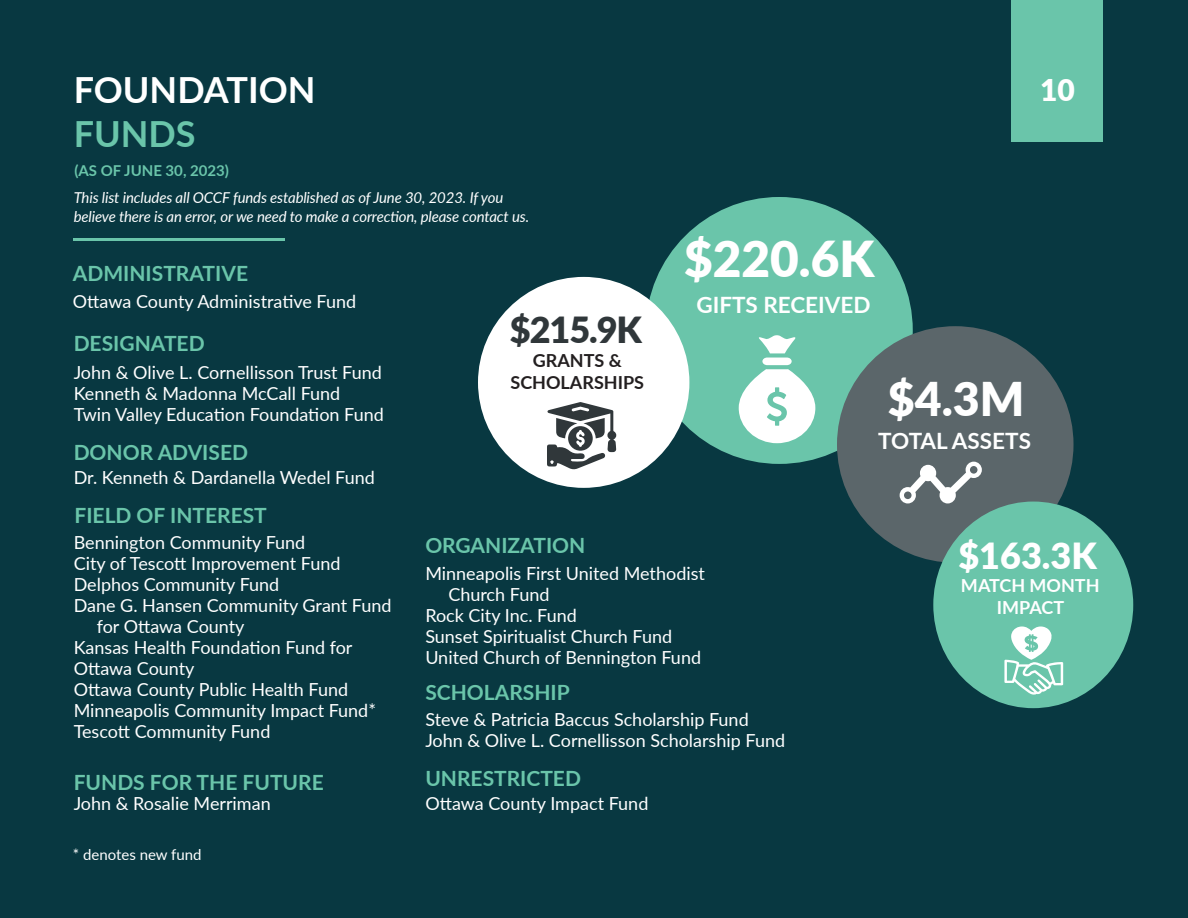
<style>
.page{position:relative;width:1188px;height:918px;background:#083841}
.page>*{position:absolute;margin:0;border:0;box-sizing:border-box;transform-origin:0 0}
.SUPER_BIG_TEXT{font:900 49.5px "Lato";color:#fff}
.SUPER_BIG_TEXT-2{font:900 46.5px "Lato";color:#fff}
.MED_TITLE{font:700 36px "Lato";color:#fff}
.SUPER_BIG_TEXT-3{font:900 36px "Lato";color:#30373a}
.SUPER_BIG_TEXT-4{font:900 36px "Lato";color:#fff}
.MED_TITLE-2{font:700 36px "Lato";color:#6ac5aa}
.t1{font:900 30px "Lato";color:#fff}
.SUBTITLE{font:700 22.5px "Lato";color:#fff}
.SUBTITLE-2{font:700 21px "Lato";color:#6ac5aa}
.Content_Light{font:18px/21px "Lato";color:#fff}
.SUBTITLE-3{font:700 18px/21.6px "Lato";color:#231f20;text-align:center}
.SUBTITLE-4{font:700 18px/21.6px "Lato";color:#fff;text-align:center}
.Content_Light-2{font:italic 15px/19.5px "Lato";letter-spacing:-.01em;color:#fff}
.SUBTITLE-5{font:700 15px "Lato";color:#6ac5aa}
.Content_Light-3{font:15px "Lato";color:#fff}
</style>
<div class="page">
<div style="left:1012px;top:0;width:91px;height:142px;background:#6ac5aa"></div>
<hr style="left:74px;top:238px;width:211px;height:3px;background:#6ac5aa">
<div style="left:646px;top:197px;width:267px;height:267px;background:#6ac5aa;border-radius:50%"></div>
<div style="left:478px;top:277px;width:211px;height:211px;background:#fff;border-radius:50%"></div>
<div style="left:837px;top:326px;width:237px;height:237px;background:#5b666a;border-radius:50%"></div>
<svg style="left:900px;top:462px;width:82px;height:41px"></svg>
<svg style="left:739px;top:335px;width:76px;height:108px"></svg>
<div style="left:933px;top:502px;width:200px;height:206px;background:#6ac5aa;border-radius:50%"></div>
<svg style="left:547px;top:402px;width:69px;height:68px"></svg>
<svg style="left:1004px;top:627px;width:59px;height:68px"></svg>
<p class="MED_TITLE" style="left:74px;top:64px;width:243px">FOUNDATION</p>
<p class="t1" style="left:1040px;top:67px;width:36px">10</p>
<p class="MED_TITLE-2" style="left:74px;top:107px;width:123px">FUNDS</p>
<p class="SUBTITLE-5" style="left:74px;top:159px;width:156px">(AS OF JUNE 30, 2023)</p>
<p class="Content_Light-2" style="left:74px;top:187px;width:457px">This list includes all OCCF funds established as of June 30, 2023. If you believe there is an error, or we need to make a correction, please contact us.</p>
<p class="SUBTITLE-2" style="left:73px;top:257px;width:177px">ADMINISTRATIVE</p>
<p class="Content_Light" style="left:73px;top:291px;width:285px">Ottawa County Administrative Fund</p>
<p class="SUBTITLE-2" style="left:74px;top:328px;width:132px">DESIGNATED</p>
<p class="Content_Light" style="left:74px;top:361px;width:310px">John &amp; Olive L. Cornellisson Trust Fund</p>
<p class="Content_Light" style="left:74px;top:382px;width:268px">Kenneth &amp; Madonna McCall Fund</p>
<p class="Content_Light" style="left:74px;top:403px;width:312px">Twin Valley Education Foundation Fund</p>
<p class="SUBTITLE-2" style="left:74px;top:437px;width:176px">DONOR ADVISED</p>
<p class="Content_Light" style="left:74px;top:466px;width:303px">Dr. Kenneth &amp; Dardanella Wedel Fund</p>
<p class="SUBTITLE-2" style="left:74px;top:500px;width:194px">FIELD OF INTEREST</p>
<p class="SUPER_BIG_TEXT-3" style="left:510px;top:303px;width:133px">$215.9K</p>
<p class="SUBTITLE-3" style="left:510px;top:349px;width:135px">GRANTS &amp;<br>SCHOLARSHIPS</p>
<p class="SUPER_BIG_TEXT" style="left:684px;top:222px;width:192px">$220.6K</p>
<p class="SUBTITLE" style="left:696px;top:288px;width:176px">GIFTS RECEIVED</p>
<p class="SUPER_BIG_TEXT-2" style="left:888px;top:364px;width:138px">$4.3M</p>
<p class="SUBTITLE" style="left:878px;top:424px;width:154px">TOTAL ASSETS</p>
<p class="Content_Light" style="left:74px;top:531px;width:233px">Bennington Community Fund</p>
<p class="Content_Light" style="left:74px;top:552px;width:268px">City of Tescott Improvement Fund</p>
<p class="Content_Light" style="left:74px;top:573px;width:207px">Delphos Community Fund</p>
<p class="Content_Light" style="left:97px;top:594px;width:296px;text-indent:-23px">Dane G. Hansen Community Grant Fund for Ottawa County</p>
<p class="Content_Light" style="left:74px;top:636px;width:280px">Kansas Health Foundation Fund for<br>Ottawa County</p>
<p class="Content_Light" style="left:74px;top:678px;width:276px">Ottawa County Public Health Fund</p>
<p class="Content_Light" style="left:74px;top:699px;width:304px">Minneapolis Community Impact Fund*</p>
<p class="Content_Light" style="left:74px;top:720px;width:198px">Tescott Community Fund</p>
<p class="SUBTITLE-2" style="left:425px;top:529px;width:162px">ORGANIZATION</p>
<p class="Content_Light" style="left:425px;top:563px;width:281px">Minneapolis First United Methodist</p>
<p class="Content_Light" style="left:448px;top:584px;width:103px">Church Fund</p>
<p class="Content_Light" style="left:425px;top:605px;width:153px">Rock City Inc. Fund</p>
<p class="Content_Light" style="left:425px;top:626px;width:248px">Sunset Spiritualist Church Fund</p>
<p class="Content_Light" style="left:425px;top:647px;width:277px">United Church of Bennington Fund</p>
<p class="SUBTITLE-2" style="left:425px;top:676px;width:146px">SCHOLARSHIP</p>
<p class="Content_Light" style="left:425px;top:708px;width:325px">Steve &amp; Patricia Baccus Scholarship Fund</p>
<p class="Content_Light" style="left:425px;top:729px;width:361px">John &amp; Olive L. Cornellisson Scholarship Fund</p>
<p class="SUPER_BIG_TEXT-4" style="left:958px;top:528px;width:140px">$163.3K</p>
<p class="SUBTITLE-4" style="left:961px;top:574px;width:140px">MATCH MONTH<br>IMPACT</p>
<p class="SUBTITLE-2" style="left:74px;top:767px;width:252px">FUNDS FOR THE FUTURE</p>
<p class="SUBTITLE-2" style="left:425px;top:763px;width:157px">UNRESTRICTED</p>
<p class="Content_Light" style="left:74px;top:792px;width:199px">John &amp; Rosalie Merriman</p>
<p class="Content_Light" style="left:425px;top:792px;width:225px">Ottawa County Impact Fund</p>
<p class="Content_Light-3" style="left:73px;top:843px;width:130px">* denotes new fund</p>
</div>
